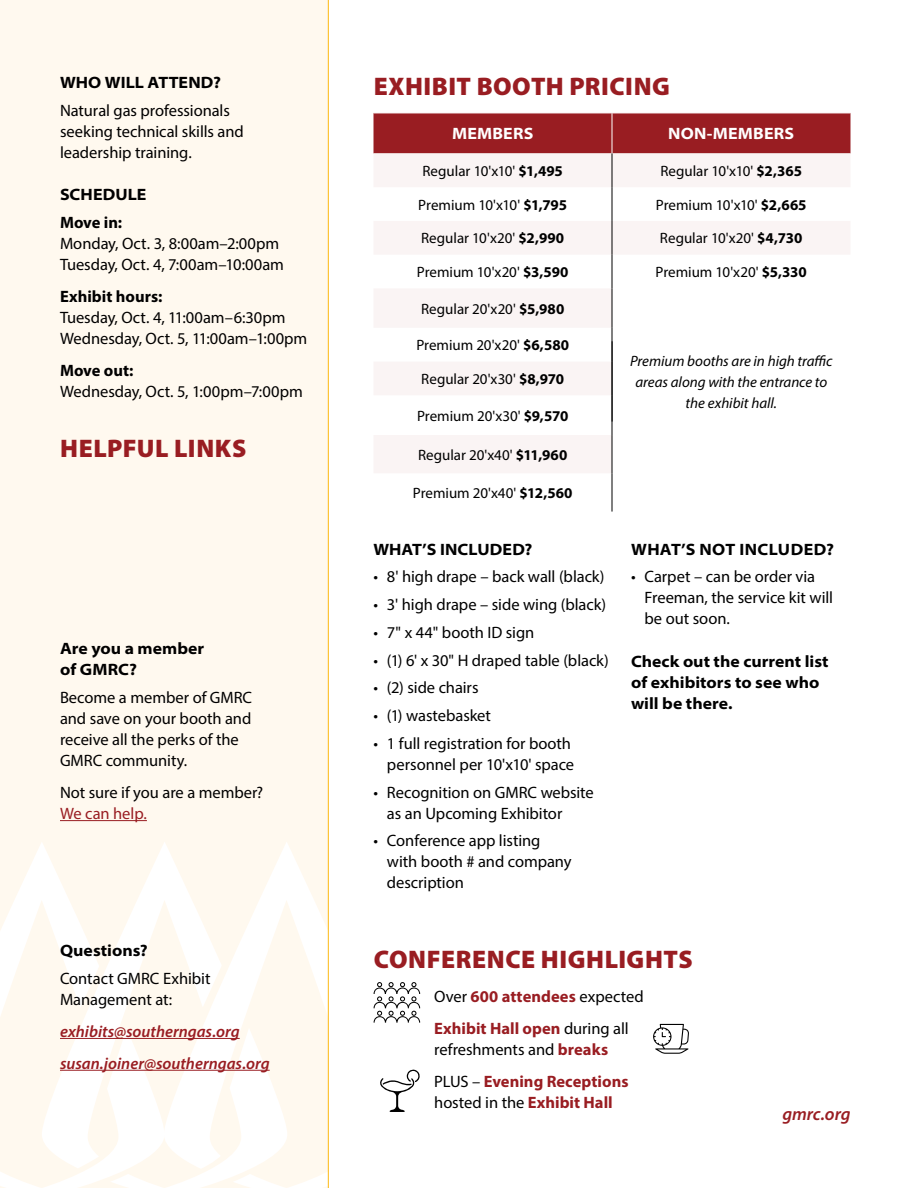
<style>
.page{position:relative;width:918px;height:1188px;background:#fff}
.page>*{position:absolute;margin:0;border:0;box-sizing:border-box;transform-origin:0 0}
.t1{font:900 25.5px "Myriad Pro";letter-spacing:.02em;color:#991d22}
.t2{font:italic 600 18px "Myriad Pro";color:#991d22}
.t3{font:16.5px/21px "Myriad Pro";letter-spacing:-.005em;color:#000}
.t4{font:700 semi-expanded 16.5px/21px "Myriad Pro";color:#000}
.t5{font:700 16.5px/31.8px "Myriad Pro";color:#991d22}
.t6{font:italic 600 16.5px/31.8px "Myriad Pro";color:#991d22}
.t7{font:700 16.5px "Myriad Pro";letter-spacing:.005em;color:#000}
.t8{font:700 semi-expanded 16.5px "Myriad Pro";letter-spacing:.01em;color:#fff}
.t9{font:700 semi-expanded 16.5px "Myriad Pro";letter-spacing:.025em;color:#000}
.t10{font:16.5px "Myriad Pro";letter-spacing:-.005em;color:#991d22}
.t11{font:15px "Myriad Pro";color:#000}
.t12{font:italic 15px/21px "Myriad Pro";letter-spacing:-.005em;color:#000;text-align:center}
.s1{font-weight:700}
.s2{font-weight:400;color:#000}
.s3{font-weight:700;color:#991d22}
</style>
<div class="page">
<div style="left:0;top:0;width:328px;height:1188px;background:#fff9ef"></div>
<svg style="left:0;top:843px;width:164px;height:345px"></svg>
<svg style="left:164px;top:842px;width:164px;height:346px"></svg>
<hr style="left:328px;top:0;width:1px;height:1188px;background:#fdb913">
<div style="left:374px;top:114px;width:476px;height:39px;background:#991d22"></div>
<svg style="left:374px;top:153px;width:476px;height:320px"></svg>
<hr style="left:612px;top:113px;width:1px;height:40px;background:#fff">
<hr style="left:612px;top:153px;width:1px;height:34px;background:#000">
<hr style="left:612px;top:187px;width:1px;height:34px;background:#000">
<hr style="left:612px;top:221px;width:1px;height:34px;background:#000">
<hr style="left:612px;top:255px;width:1px;height:33px;background:#000">
<hr style="left:612px;top:288px;width:1px;height:40px;background:#000">
<hr style="left:612px;top:328px;width:1px;height:34px;background:#000">
<hr style="left:612px;top:395px;width:1px;height:40px;background:#000">
<hr style="left:612px;top:435px;width:1px;height:38px;background:#000">
<hr style="left:612px;top:473px;width:1px;height:39px;background:#000">
<hr style="left:612px;top:341px;width:1px;height:81px;background:#000">
<hr style="left:60px;top:820px;width:87px;height:1px;background:#991d22">
<hr style="left:60px;top:1038px;width:180px;height:1px;background:#991d22">
<hr style="left:60px;top:1070px;width:210px;height:1px;background:#991d22">
<svg style="left:653px;top:1024px;width:36px;height:30px"></svg>
<svg style="left:374px;top:982px;width:46px;height:41px"></svg>
<svg style="left:380px;top:1070px;width:40px;height:42px"></svg>
<p class="t4" style="left:60px;top:71px;width:162px">WHO WILL ATTEND?</p>
<p class="t3" style="left:60px;top:99px;width:185px">Natural gas professionals seeking technical skills and leadership training.</p>
<p class="t4" style="left:60px;top:184px;width:88px">SCHEDULE</p>
<p class="t7" style="left:60px;top:212px;width:64px">Move in:</p>
<p class="t3" style="left:60px;top:233px;width:226px">Monday, Oct. 3, 8:00am–2:00pm<br>Tuesday, Oct. 4, 7:00am–10:00am</p>
<p class="t7" style="left:60px;top:286px;width:104px">Exhibit hours:</p>
<p class="t3" style="left:60px;top:307px;width:249px">Tuesday, Oct. 4, 11:00am–6:30pm<br>Wednesday, Oct. 5, 11:00am–1:00pm</p>
<p class="t7" style="left:60px;top:359px;width:75px">Move out:</p>
<p class="t3" style="left:60px;top:380px;width:244px">Wednesday, Oct. 5, 1:00pm–7:00pm</p>
<h1 class="t1" style="left:60px;top:431px;width:188px">HELPFUL LINKS</h1>
<p class="t4" style="left:60px;top:638px;width:146px">Are you a member of GMRC?</p>
<p class="t3" style="left:60px;top:687px;width:194px">Become a member of GMRC and save on your booth and receive all the perks of the<br>GMRC community.</p>
<p class="t3" style="left:60px;top:782px;width:205px">Not sure if you are a member?</p>
<p class="t10" style="left:60px;top:803px;width:88px">We can help.</p>
<p class="t4" style="left:60px;top:940px;width:89px">Questions?</p>
<p class="t3" style="left:60px;top:968px;width:152px">Contact GMRC Exhibit<br>Management at:</p>
<p class="t6" style="left:60px;top:1015px;width:211px">exhibits@southerngas.org susan.joiner@southerngas.org</p>
<h1 class="t1" style="left:374px;top:69px;width:298px">EXHIBIT BOOTH PRICING</h1>
<p class="t8" style="left:452px;top:123px;width:83px">MEMBERS</p>
<p class="t8" style="left:668px;top:123px;width:127px">NON-MEMBERS</p>
<p class="t11" style="left:423px;top:162px;width:142px">Regular 10'x10' <span class="s1">$1,495</span></p>
<p class="t11" style="left:660px;top:162px;width:143px">Regular 10'x10' <span class="s1">$2,365</span></p>
<p class="t11" style="left:418px;top:195px;width:150px">Premium 10'x10' <span class="s1">$1,795</span></p>
<p class="t11" style="left:656px;top:195px;width:152px">Premium 10'x10' <span class="s1">$2,665</span></p>
<p class="t11" style="left:421px;top:229px;width:145px">Regular 10'x20' <span class="s1">$2,990</span></p>
<p class="t11" style="left:660px;top:229px;width:144px">Regular 10'x20' <span class="s1">$4,730</span></p>
<p class="t11" style="left:417px;top:263px;width:153px">Premium 10'x20' <span class="s1">$3,590</span></p>
<p class="t11" style="left:656px;top:263px;width:153px">Premium 10'x20' <span class="s1">$5,330</span></p>
<p class="t11" style="left:421px;top:299px;width:145px">Regular 20'x20' <span class="s1">$5,980</span></p>
<p class="t11" style="left:416px;top:336px;width:154px">Premium 20'x20' <span class="s1">$6,580</span></p>
<p class="t12" style="left:630px;top:350px;width:204px">Premium booths are in high traffic areas along with the entrance to the exhibit hall.</p>
<p class="t11" style="left:421px;top:370px;width:145px">Regular 20'x30' <span class="s1">$8,970</span></p>
<p class="t11" style="left:417px;top:407px;width:153px">Premium 20'x30' <span class="s1">$9,570</span></p>
<p class="t11" style="left:418px;top:446px;width:151px">Regular 20'x40' <span class="s1">$11,960</span></p>
<p class="t11" style="left:413px;top:484px;width:161px">Premium 20'x40' <span class="s1">$12,560</span></p>
<p class="t4" style="left:374px;top:538px;width:160px">WHAT’S INCLUDED?</p>
<p class="t3" style="left:374px;top:566px;width:232px">• 8' high drape – back wall (black)</p>
<p class="t3" style="left:374px;top:594px;width:234px">• 3' high drape – side wing (black)</p>
<p class="t3" style="left:374px;top:622px;width:162px">• 7" x 44" booth ID sign</p>
<p class="t3" style="left:374px;top:649px;width:237px">• (1) 6' x 30" H draped table (black)</p>
<p class="t3" style="left:374px;top:677px;width:107px">• (2) side chairs</p>
<p class="t3" style="left:374px;top:705px;width:119px">• (1) wastebasket</p>
<p class="t3" style="left:374px;top:733px;width:202px;text-align:right">• 1 full registration for booth personnel per 10'x10' space</p>
<p class="t3" style="left:387px;top:781px;width:208px;text-indent:-13px">• Recognition on GMRC website as an Upcoming Exhibitor</p>
<p class="t3" style="left:387px;top:830px;width:186px;text-indent:-13px">• Conference app listing with booth # and company description</p>
<p class="t9" style="left:631px;top:538px;width:204px">WHAT’S NOT INCLUDED?</p>
<p class="t3" style="left:645px;top:566px;width:190px;text-indent:-13px">• Carpet – can be order via<br>Freeman, the service kit will be out soon.</p>
<p class="t4" style="left:631px;top:650px;width:199px">Check out the current list of exhibitors to see who will be there.</p>
<h1 class="t1" style="left:374px;top:942px;width:320px">CONFERENCE HIGHLIGHTS</h1>
<p class="t5" style="left:434px;top:980px;width:211px"><span class="s2">Over</span> 600 attendees <span class="s2">expected<br></span>Exhibit Hall open <span class="s2">during all</span></p>
<p class="t5" style="left:434px;top:1033px;width:196px"><span class="s2">refreshments and</span> breaks<br><span class="s2">PLUS –</span> Evening Receptions</p>
<p class="t3" style="left:434px;top:1092px;width:180px">hosted in the <span class="s3">Exhibit Hall</span></p>
<p class="t2" style="left:782px;top:1102px;width:70px">gmrc.org</p>
</div>
